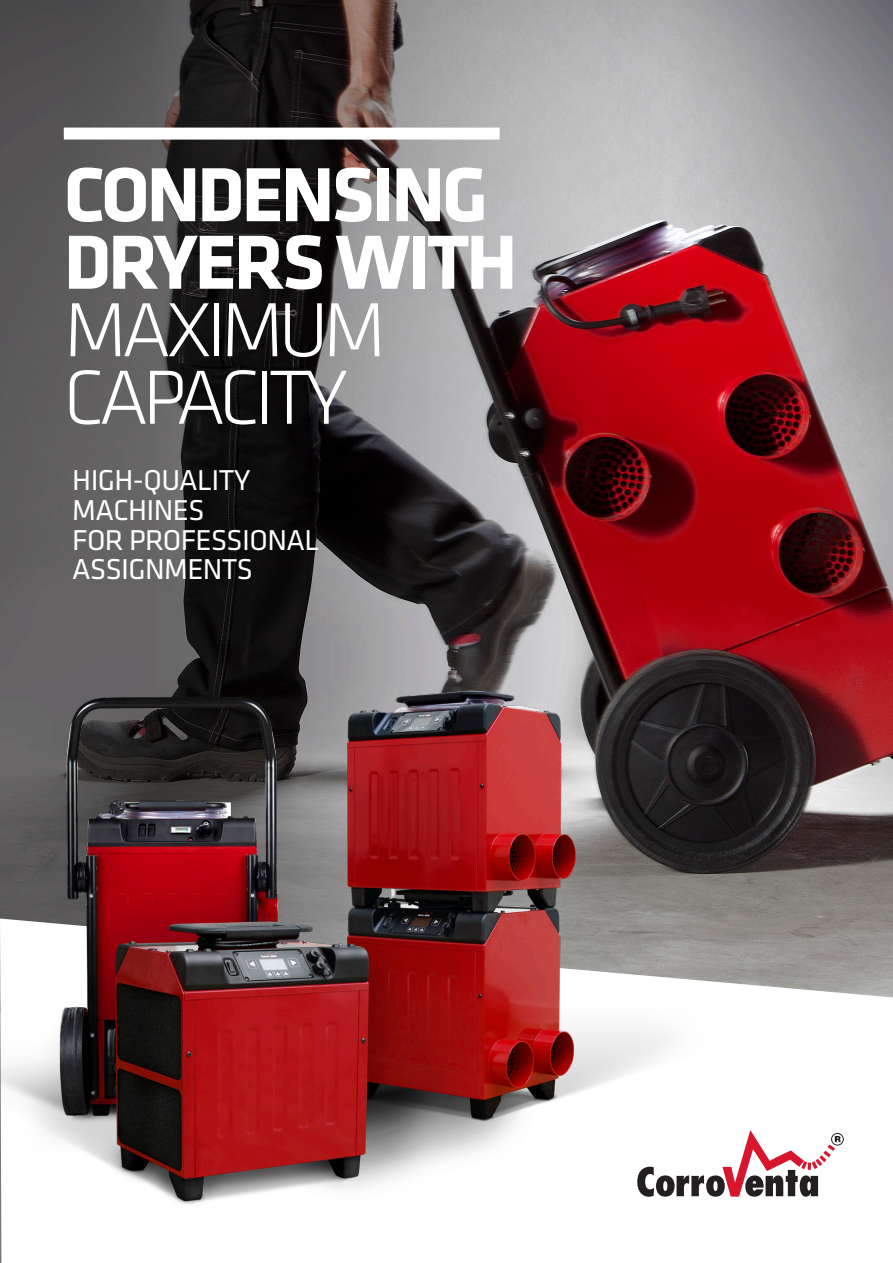
<style>
.page{position:relative;width:893px;height:1263px;background:#fff}
.page>*{position:absolute;margin:0;border:0;box-sizing:border-box;transform-origin:0 0}
.t1{font:700 79.5px "Klavika";letter-spacing:-.04em;color:#fff}
.t2{font:300 79.5px/67.5px "Klavika";letter-spacing:-.07em;color:#fff}
.t3{font:29.85px/29.8px "Klavika";letter-spacing:-.02em;color:#fff}
</style>
<div class="page">
<img style="left:731px;top:0;width:162px;height:918px">
<svg style="left:0;top:0;width:731px;height:611px;background:#675053"></svg>
<svg style="left:747px;top:918px;width:146px;height:80px;background:#a19f9b"></svg>
<svg style="left:747px;top:1130px;width:97px;height:67px"></svg>
<div style="left:64px;top:128px;width:436px;height:12px;background:#fff"></div>
<img style="left:0;top:611px;width:747px;height:652px">
<p class="t1" style="left:64px;top:137px;width:426px">CONDENSING</p>
<p class="t1" style="left:64px;top:205px;width:455px">DRYERS WITH</p>
<p class="t2" style="left:64px;top:295px;width:324px">MAXIMUM<br>CAPACITY</p>
<p class="t3" style="left:72px;top:464px;width:180px">HIGH-QUALITY<br>MACHINES</p>
<p class="t3" style="left:72px;top:524px;width:248px">FOR PROFESSIONAL</p>
<p class="t3" style="left:72px;top:554px;width:182px">ASSIGNMENTS</p>
</div>
